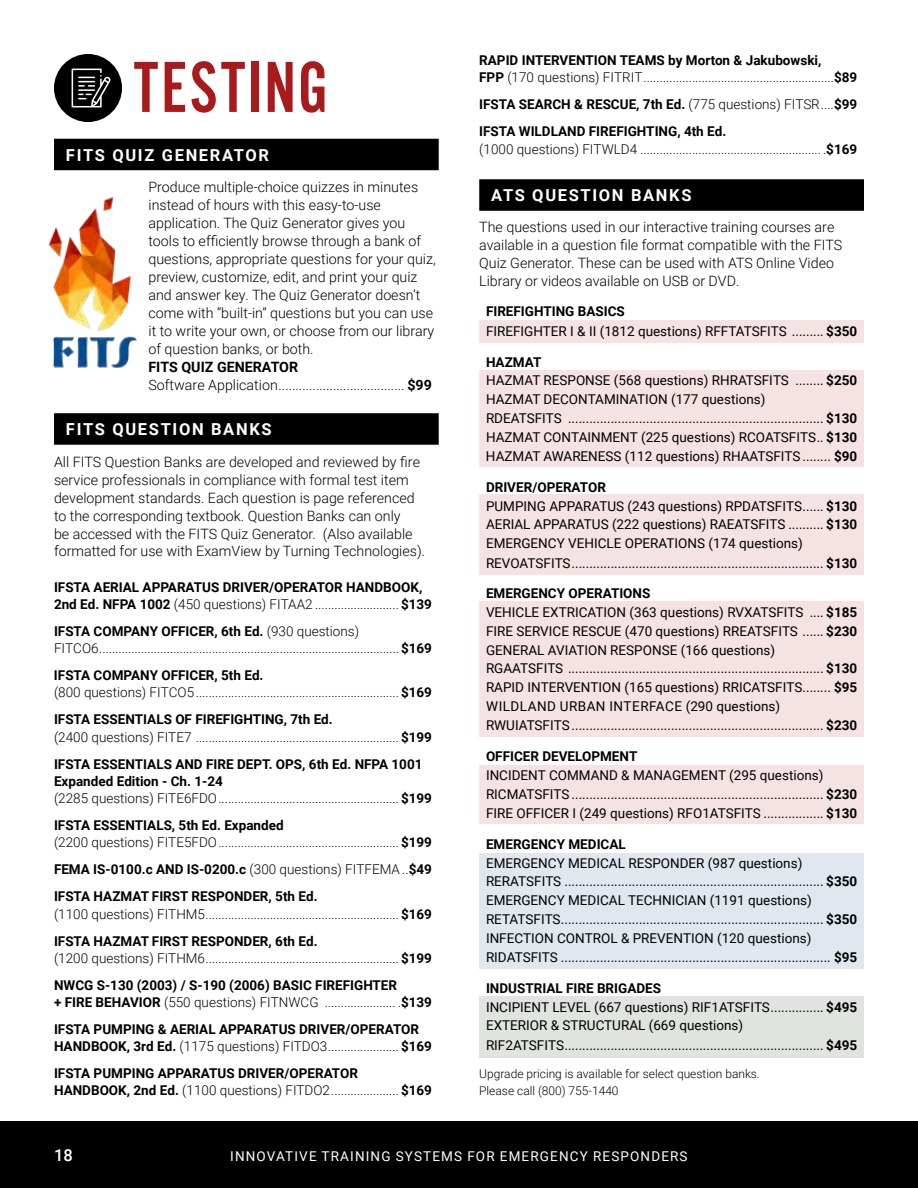
<style>
.page{position:relative;width:918px;height:1188px;background:#fff}
.page>*{position:absolute;margin:0;border:0;box-sizing:border-box;transform-origin:0 0}
.t1{font:75px "Alternate Got No 2 D";letter-spacing:.035em;color:#a81a1c}
.t2{font:700 16.5px "Roboto";letter-spacing:.1em;color:#fff}
.t3{font:500 16.5px "Roboto";color:#fff}
.t4{font:300 14.25px/18px "Roboto";color:#000}
.t5{font:13.5px/18.9px "Roboto";color:#000}
.t6{font:300 13.5px/17.2px "Roboto";color:#000}
.t7{font:700 13.5px/27px "Roboto";color:#000}
.t8{font:13.5px "Roboto";letter-spacing:.085em;color:#fff}
.t9{font:300 12px/16.5px "Roboto";color:#000}
.s1{font-weight:700}
.s2{font-weight:300}
</style>
<div class="page">
<div style="left:0;top:1121px;width:918px;height:67px;background:#000"></div>
<div style="left:54px;top:139px;width:385px;height:31px;background:#000"></div>
<div style="left:54px;top:413px;width:385px;height:32px;background:#000"></div>
<div style="left:479px;top:996px;width:385px;height:62px;background:#e0e3df"></div>
<div style="left:479px;top:854px;width:385px;height:115px;background:#e0e7ef"></div>
<div style="left:479px;top:766px;width:385px;height:58px;background:#f5e3e4"></div>
<div style="left:479px;top:602px;width:385px;height:135px;background:#f5e3e4"></div>
<div style="left:479px;top:494px;width:385px;height:81px;background:#f5e3e4"></div>
<div style="left:479px;top:371px;width:385px;height:96px;background:#f5e3e4"></div>
<div style="left:479px;top:320px;width:385px;height:22px;background:#f5e3e4"></div>
<div style="left:479px;top:179px;width:385px;height:32px;background:#000"></div>
<img style="left:48px;top:197px;width:89px;height:171px">
<div style="left:54px;top:54px;width:68px;height:68px;background:#000;border-radius:50%"></div>
<svg style="left:72px;top:69px;width:39px;height:38px"></svg>
<h1 class="t1" style="left:134px;top:47px;width:196px">TESTING</h1>
<p class="t2" style="left:66px;top:143px;width:205px">FITS QUIZ GENERATOR</p>
<p class="t4" style="left:148px;top:177px;width:289px">Produce multiple-choice quizzes in minutes instead of hours with this easy-to-use application. The Quiz Generator gives you tools to efficiently browse through a bank of questions, appropriate questions for your quiz, preview, customize, edit, and print your quiz and answer key. The Quiz Generator doesn’t come with “built-in” questions but you can use it to write your own, or choose from our library of question banks, or both.</p>
<p class="t4" style="left:148px;top:357px;width:285px"><span class="s1">FITS QUIZ GENERATOR<br></span>Software Application..................................... <span class="s1">$99</span></p>
<p class="t2" style="left:66px;top:418px;width:207px">FITS QUESTION BANKS</p>
<p class="t4" style="left:54px;top:452px;width:373px">All FITS Question Banks are developed and reviewed by fire service professionals in compliance with formal test item development standards. Each question is page referenced to the corresponding textbook. Question Banks can only<br>be accessed with the FITS Quiz Generator. (Also available formatted for use with ExamView by Turning Technologies).</p>
<p class="t7" style="left:54px;top:578px;width:380px;line-height:17.2px">IFSTA AERIAL APPARATUS DRIVER/OPERATOR HANDBOOK,<br>2nd Ed. NFPA 1002 <span class="s2">(450 questions) FITAA2 ..........................</span> $139</p>
<p class="t6" style="left:54px;top:622px;width:380px"><span class="s1">IFSTA COMPANY OFFICER, 6th Ed.</span> (930 questions)<br>FITCO6.............................................................................................<span class="s1">$169</span></p>
<p class="t6" style="left:54px;top:666px;width:380px"><span class="s1">IFSTA COMPANY OFFICER, 5th Ed.<br></span>(800 questions) FITCO5...............................................................<span class="s1">$169</span></p>
<p class="t6" style="left:54px;top:711px;width:380px"><span class="s1">IFSTA ESSENTIALS OF FIREFIGHTING, 7th Ed.<br></span>(2400 questions) FITE7 ...............................................................<span class="s1">$199</span></p>
<p class="t6" style="left:54px;top:755px;width:380px"><span class="s1">IFSTA ESSENTIALS AND FIRE DEPT. OPS, 6th Ed. NFPA 1001<br>Expanded Edition - Ch. 1-24<br></span>(2285 questions) FITE6FDO........................................................ <span class="s1">$199</span></p>
<p class="t6" style="left:54px;top:816px;width:380px"><span class="s1">IFSTA ESSENTIALS, 5th Ed. Expanded<br></span>(2200 questions) FITE5FDO........................................................ <span class="s1">$199</span></p>
<p class="t7" style="left:54px;top:856px;width:380px">FEMA IS-0100.c AND IS-0200.c <span class="s2">(300 questions) FITFEMA ..</span>$49<br>IFSTA HAZMAT FIRST RESPONDER, 5th Ed.</p>
<p class="t6" style="left:54px;top:900px;width:380px;line-height:27px">(1100 questions) FITHM5............................................................<span class="s1">$169<br>IFSTA HAZMAT FIRST RESPONDER, 6th Ed.</span></p>
<p class="t6" style="left:54px;top:944px;width:380px;line-height:27px">(1200 questions) FITHM6............................................................<span class="s1">$199<br>NWCG S-130 (2003) / S-190 (2006) BASIC FIREFIGHTER</span></p>
<p class="t7" style="left:54px;top:988px;width:380px">+ FIRE BEHAVIOR <span class="s2">(550 questions) FITNWCG ...................... .</span>$139<br>IFSTA PUMPING &amp; AERIAL APPARATUS DRIVER/OPERATOR</p>
<p class="t7" style="left:54px;top:1032px;width:380px">HANDBOOK, 3rd Ed. <span class="s2">(1175 questions) FITDO3......................</span> $169<br>IFSTA PUMPING APPARATUS DRIVER/OPERATOR</p>
<p class="t6" style="left:54px;top:1082px;width:380px"><span class="s1">HANDBOOK, 2nd Ed.</span> (1100 questions) FITDO2..................... <span class="s1">$169</span></p>
<p class="t6" style="left:479px;top:51px;width:380px"><span class="s1">RAPID INTERVENTION TEAMS by Morton &amp; Jakubowski,<br>FPP</span> (170 questions) FITRIT...........................................................<span class="s1">$89</span></p>
<p class="t7" style="left:479px;top:91px;width:380px">IFSTA SEARCH &amp; RESCUE, 7th Ed. <span class="s2">(775 questions) FITSR....</span>$99<br>IFSTA WILDLAND FIREFIGHTING, 4th Ed.</p>
<p class="t6" style="left:479px;top:140px;width:380px">(1000 questions) FITWLD4 ........................................................ .<span class="s1">$169</span></p>
<p class="t2" style="left:491px;top:184px;width:202px">ATS QUESTION BANKS</p>
<p class="t4" style="left:479px;top:218px;width:365px">The questions used in our interactive training courses are available in a question file format compatible with the FITS Quiz Generator. These can be used with ATS Online Video Library or videos available on USB or DVD.</p>
<p class="t5" style="left:486px;top:301px;width:373px;line-height:19.5px"><span class="s1">FIREFIGHTING BASICS<br></span>FIREFIGHTER I &amp; II (1812 questions) RFFTATSFITS ......... <span class="s1">$350</span></p>
<p class="t5" style="left:486px;top:352px;width:373px"><span class="s1">HAZMAT<br></span>HAZMAT RESPONSE (568 questions) RHRATSFITS ........ <span class="s1">$250<br></span>HAZMAT DECONTAMINATION (177 questions)<br>RDEATSFITS ........................................................................ <span class="s1">$130<br></span>HAZMAT CONTAINMENT (225 questions) RCOATSFITS.. <span class="s1">$130<br></span>HAZMAT AWARENESS (112 questions) RHAATSFITS........ <span class="s1">$90</span></p>
<p class="t5" style="left:486px;top:477px;width:373px"><span class="s1">DRIVER/OPERATOR<br></span>PUMPING APPARATUS (243 questions) RPDATSFITS...... <span class="s1">$130<br></span>AERIAL APPARATUS (222 questions) RAEATSFITS .......... <span class="s1">$130<br></span>EMERGENCY VEHICLE OPERATIONS (174 questions)<br>REVOATSFITS....................................................................... <span class="s1">$130</span></p>
<p class="t5" style="left:486px;top:584px;width:373px"><span class="s1">EMERGENCY OPERATIONS<br></span>VEHICLE EXTRICATION (363 questions) RVXATSFITS .... <span class="s1">$185<br></span>FIRE SERVICE RESCUE (470 questions) RREATSFITS ...... <span class="s1">$230<br></span>GENERAL AVIATION RESPONSE (166 questions)<br>RGAATSFITS ........................................................................ <span class="s1">$130<br></span>RAPID INTERVENTION (165 questions) RRICATSFITS........ <span class="s1">$95<br></span>WILDLAND URBAN INTERFACE (290 questions)<br>RWUIATSFITS....................................................................... <span class="s1">$230</span></p>
<p class="t7" style="left:486px;top:742px;width:153px">OFFICER DEVELOPMENT</p>
<p class="t5" style="left:486px;top:765px;width:373px">INCIDENT COMMAND &amp; MANAGEMENT (295 questions)<br>RICMATSFITS ....................................................................... <span class="s1">$230<br></span>FIRE OFFICER I (249 questions) RFO1ATSFITS ................. <span class="s1">$130</span></p>
<p class="t7" style="left:486px;top:830px;width:141px">EMERGENCY MEDICAL</p>
<p class="t5" style="left:486px;top:853px;width:373px">EMERGENCY MEDICAL RESPONDER (987 questions)<br>RERATSFITS ......................................................................... <span class="s1">$350<br></span>EMERGENCY MEDICAL TECHNICIAN (1191 questions)<br>RETATSFITS.......................................................................... <span class="s1">$350<br></span>INFECTION CONTROL &amp; PREVENTION (120 questions)<br>RIDATSFITS ............................................................................ <span class="s1">$95</span></p>
<p class="t5" style="left:486px;top:978px;width:373px"><span class="s1">INDUSTRIAL FIRE BRIGADES<br></span>INCIPIENT LEVEL (667 questions) RIF1ATSFITS............... <span class="s1">$495<br></span>EXTERIOR &amp; STRUCTURAL (669 questions)<br>RIF2ATSFITS......................................................................... <span class="s1">$495</span></p>
<p class="t9" style="left:479px;top:1065px;width:282px">Upgrade pricing is available for select question banks.<br>Please call (800) 755-1440</p>
<p class="t3" style="left:54px;top:1144px;width:20px">18</p>
<p class="t8" style="left:230px;top:1147px;width:459px">INNOVATIVE TRAINING SYSTEMS FOR EMERGENCY RESPONDERS</p>
</div>
